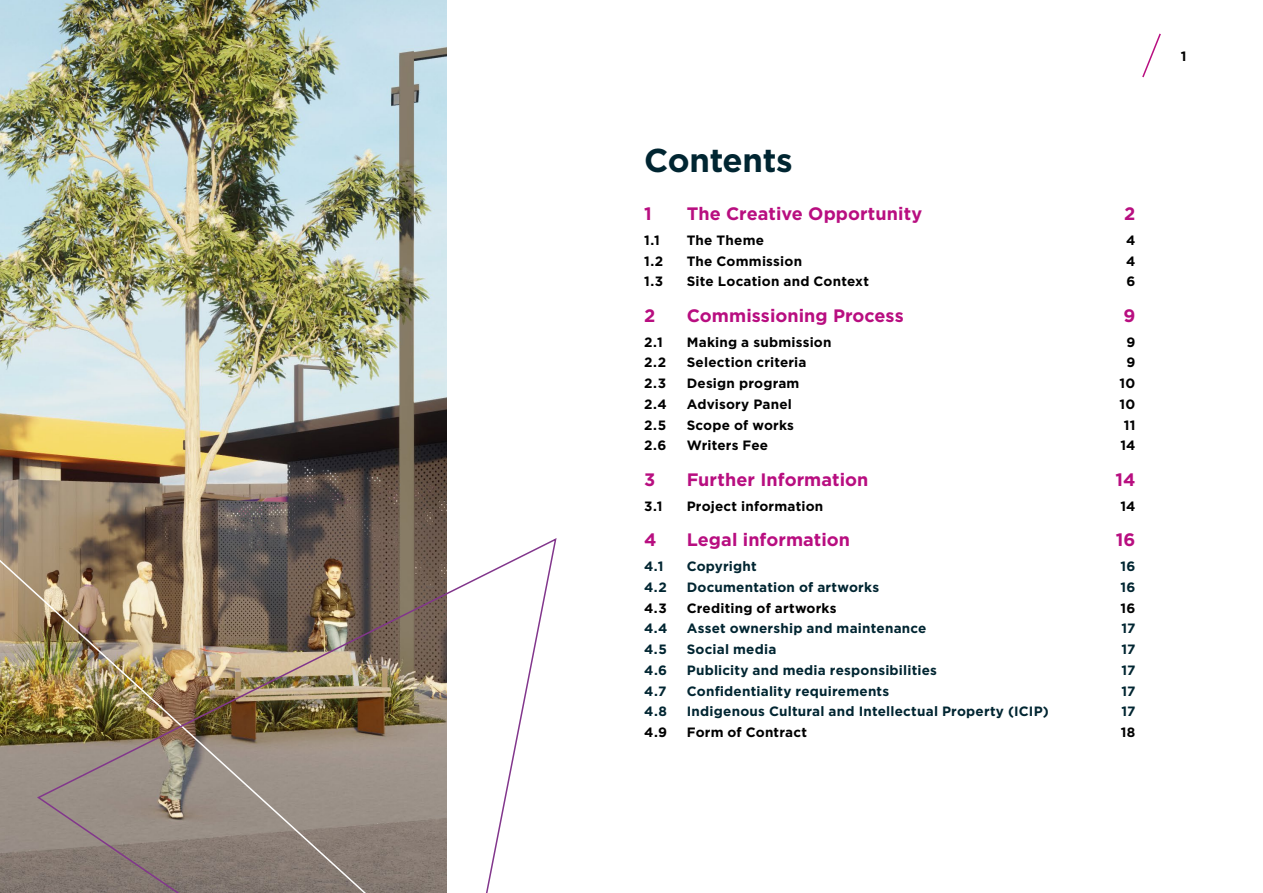
<style>
.page{position:relative;width:1263px;height:893px;background:#fff}
.page>*{position:absolute;margin:0;border:0;box-sizing:border-box;transform-origin:0 0}
.t1{font:700 33px "Gotham";letter-spacing:-.01em;color:#002531}
.t2{font:700 18px "Gotham";letter-spacing:.005em;color:#b80e80}
.t3{font:700 13.5px "Gotham";letter-spacing:.015em;color:#000}
.t4{font:700 13.5px "Gotham";letter-spacing:.015em;color:#002531}
</style>
<div class="page">
<img style="left:0;top:0;width:446px;height:537px">
<img style="left:0;top:402px;width:410px;height:491px">
<img style="left:36px;top:537px;width:521px;height:356px">
<svg style="left:1142px;top:33px;width:19px;height:45px"></svg>
<h1 class="t1" style="left:644px;top:138px;width:150px">Contents</h1>
<h2 class="t2" style="left:644px;top:202px;width:9px">1</h2>
<h2 class="t2" style="left:687px;top:202px;width:237px">The Creative Opportunity</h2>
<h2 class="t2" style="left:1124px;top:202px;width:13px">2</h2>
<p class="t3" style="left:644px;top:231px;width:17px">1.1</p>
<p class="t3" style="left:687px;top:231px;width:79px">The Theme</p>
<p class="t3" style="left:1126px;top:231px;width:11px">4</p>
<p class="t3" style="left:644px;top:252px;width:21px">1.2</p>
<p class="t3" style="left:687px;top:252px;width:117px">The Commission</p>
<p class="t3" style="left:1126px;top:252px;width:11px">4</p>
<p class="t3" style="left:644px;top:273px;width:20px">1.3</p>
<p class="t3" style="left:687px;top:273px;width:184px">Site Location and Context</p>
<p class="t3" style="left:1126px;top:273px;width:10px">6</p>
<h2 class="t2" style="left:644px;top:303px;width:13px">2</h2>
<h2 class="t2" style="left:687px;top:303px;width:218px">Commissioning Process</h2>
<h2 class="t2" style="left:1123px;top:303px;width:13px">9</h2>
<p class="t3" style="left:644px;top:333px;width:20px">2.1</p>
<p class="t3" style="left:687px;top:333px;width:146px">Making a submission</p>
<p class="t3" style="left:1126px;top:333px;width:10px">9</p>
<p class="t3" style="left:644px;top:354px;width:23px">2.2</p>
<p class="t3" style="left:687px;top:354px;width:121px">Selection criteria</p>
<p class="t3" style="left:1126px;top:354px;width:10px">9</p>
<p class="t3" style="left:644px;top:374px;width:23px">2.3</p>
<p class="t3" style="left:687px;top:374px;width:114px">Design program</p>
<p class="t3" style="left:1120px;top:374px;width:17px">10</p>
<p class="t3" style="left:644px;top:395px;width:24px">2.4</p>
<p class="t3" style="left:687px;top:395px;width:107px">Advisory Panel</p>
<p class="t3" style="left:1120px;top:395px;width:17px">10</p>
<p class="t3" style="left:644px;top:416px;width:23px">2.5</p>
<p class="t3" style="left:687px;top:416px;width:109px">Scope of works</p>
<p class="t3" style="left:1124px;top:416px;width:13px">11</p>
<p class="t3" style="left:644px;top:437px;width:24px">2.6</p>
<p class="t3" style="left:687px;top:437px;width:83px">Writers Fee</p>
<p class="t3" style="left:1120px;top:437px;width:17px">14</p>
<h2 class="t2" style="left:644px;top:467px;width:13px">3</h2>
<h2 class="t2" style="left:687px;top:467px;width:183px">Further Information</h2>
<h2 class="t2" style="left:1115px;top:467px;width:21px">14</h2>
<p class="t3" style="left:644px;top:497px;width:20px">3.1</p>
<p class="t3" style="left:687px;top:497px;width:138px">Project information</p>
<p class="t3" style="left:1120px;top:497px;width:17px">14</p>
<h2 class="t2" style="left:644px;top:528px;width:14px">4</h2>
<h2 class="t2" style="left:687px;top:528px;width:165px">Legal information</h2>
<h2 class="t2" style="left:1116px;top:528px;width:21px">16</h2>
<p class="t4" style="left:644px;top:557px;width:21px">4.1</p>
<p class="t4" style="left:687px;top:557px;width:71px">Copyright</p>
<p class="t4" style="left:1120px;top:557px;width:16px">16</p>
<p class="t4" style="left:644px;top:578px;width:24px">4.2</p>
<p class="t4" style="left:687px;top:578px;width:194px">Documentation of artworks</p>
<p class="t4" style="left:1120px;top:578px;width:16px">16</p>
<p class="t3" style="left:644px;top:599px;width:24px">4.3</p>
<p class="t3" style="left:687px;top:599px;width:151px">Crediting of artworks</p>
<p class="t3" style="left:1120px;top:599px;width:16px">16</p>
<p class="t4" style="left:644px;top:619px;width:25px">4.4</p>
<p class="t4" style="left:687px;top:619px;width:241px">Asset ownership and maintenance</p>
<p class="t4" style="left:1121px;top:619px;width:16px">17</p>
<p class="t4" style="left:644px;top:640px;width:24px">4.5</p>
<p class="t4" style="left:687px;top:640px;width:91px">Social media</p>
<p class="t4" style="left:1121px;top:640px;width:16px">17</p>
<p class="t4" style="left:644px;top:661px;width:24px">4.6</p>
<p class="t4" style="left:687px;top:661px;width:252px">Publicity and media responsibilities</p>
<p class="t4" style="left:1121px;top:661px;width:16px">17</p>
<p class="t4" style="left:644px;top:682px;width:24px">4.7</p>
<p class="t4" style="left:687px;top:682px;width:204px">Confidentiality requirements</p>
<p class="t4" style="left:1121px;top:682px;width:16px">17</p>
<p class="t4" style="left:644px;top:702px;width:24px">4.8</p>
<p class="t4" style="left:687px;top:702px;width:363px">Indigenous Cultural and Intellectual Property (ICIP)</p>
<p class="t4" style="left:1121px;top:702px;width:16px">17</p>
<p class="t3" style="left:644px;top:723px;width:24px">4.9</p>
<p class="t3" style="left:687px;top:723px;width:122px">Form of Contract</p>
<p class="t3" style="left:1121px;top:723px;width:16px">18</p>
<p class="t3" style="left:1181px;top:47px;width:7px">1</p>
</div>
